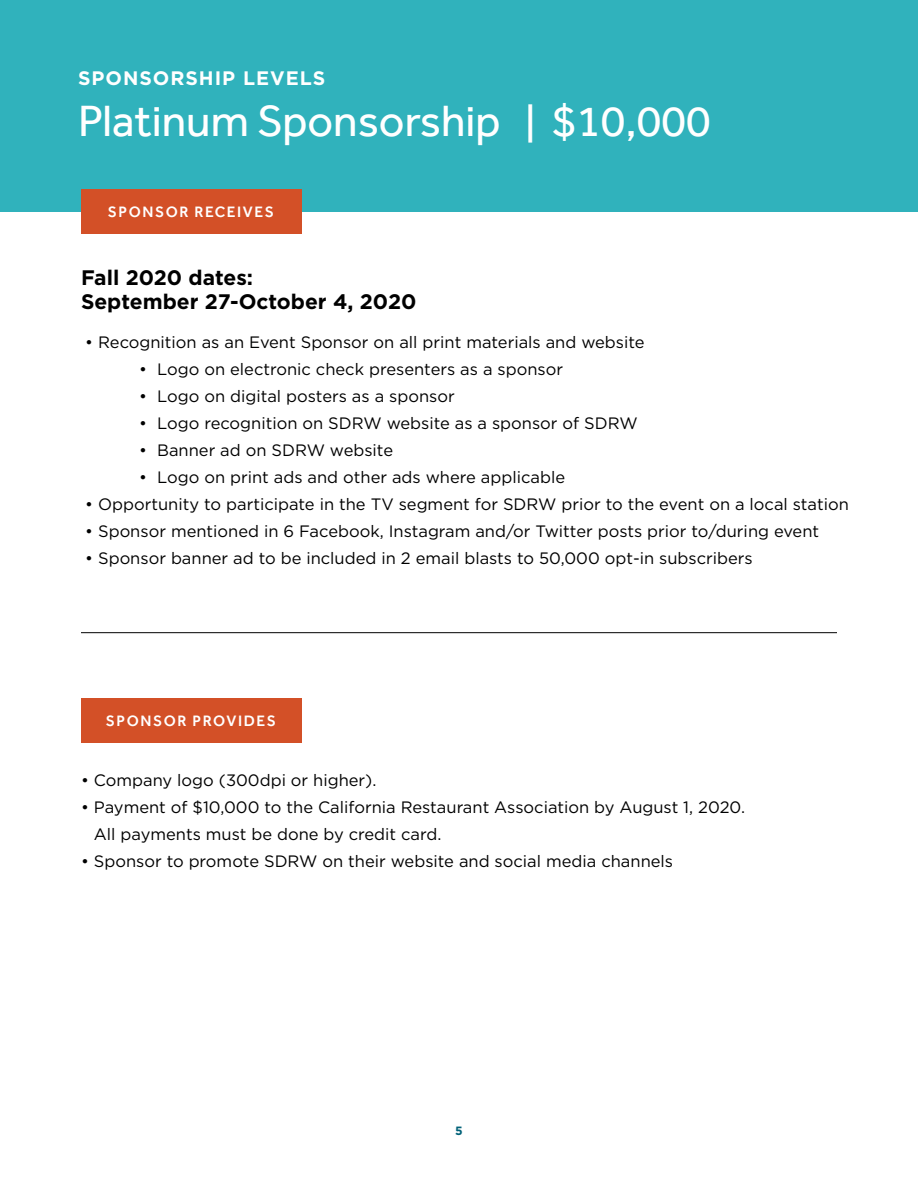
<style>
.page{position:relative;width:918px;height:1188px;background:#fff}
.page>*{position:absolute;margin:0;border:0;box-sizing:border-box;transform-origin:0 0}
.t1{font:45px "Effra";color:#fff}
.t2{font:700 21px/24px "Gotham";color:#000}
.t3{font:700 19.5px "Gotham";letter-spacing:.05em;color:#fff}
.t4{font:16.5px/27px "Gotham";color:#000101}
.t5{font:500 15.45px "Effra";letter-spacing:.1em;color:#fff}
.t6{font:700 12px "Gotham";color:#016178}
.s1{font-size:38.25px}
</style>
<div class="page">
<div style="left:0;top:0;width:918px;height:211px;background:#30b2bc"></div>
<hr style="left:81px;top:632px;width:756px;height:1px;background:#000">
<div style="left:81px;top:189px;width:220px;height:45px;background:#d35027"></div>
<div style="left:81px;top:698px;width:220px;height:45px;background:#d35027"></div>
<p class="t3" style="left:78px;top:65px;width:249px">SPONSORSHIP LEVELS</p>
<h1 class="t1" style="left:78px;top:94px;width:634px">Platinum Sponsorship <span class="s1">|</span> $10,000</h1>
<p class="t5" style="left:108px;top:203px;width:168px">SPONSOR RECEIVES</p>
<p class="t2" style="left:81px;top:265px;width:337px">Fall 2020 dates:<br>September 27-October 4, 2020</p>
<p class="t4" style="left:85px;top:328px;width:561px">• Recognition as an Event Sponsor on all print materials and website</p>
<p class="t4" style="left:139px;top:355px;width:425px">• Logo on electronic check presenters as a sponsor</p>
<p class="t4" style="left:139px;top:382px;width:317px">• Logo on digital posters as a sponsor</p>
<p class="t4" style="left:139px;top:409px;width:500px">• Logo recognition on SDRW website as a sponsor of SDRW</p>
<p class="t4" style="left:139px;top:436px;width:255px">• Banner ad on SDRW website</p>
<p class="t4" style="left:139px;top:463px;width:427px">• Logo on print ads and other ads where applicable</p>
<p class="t4" style="left:85px;top:490px;width:765px">• Opportunity to participate in the TV segment for SDRW prior to the event on a local station</p>
<p class="t4" style="left:85px;top:517px;width:735px">• Sponsor mentioned in 6 Facebook, Instagram and/or Twitter posts prior to/during event</p>
<p class="t4" style="left:85px;top:544px;width:669px">• Sponsor banner ad to be included in 2 email blasts to 50,000 opt-in subscribers</p>
<p class="t5" style="left:106px;top:712px;width:172px">SPONSOR PROVIDES</p>
<p class="t4" style="left:81px;top:766px;width:297px">• Company logo (300dpi or higher).</p>
<p class="t4" style="left:94px;top:793px;width:653px;text-indent:-13px">• Payment of $10,000 to the California Restaurant Association by August 1, 2020.<br>All payments must be done by credit card.</p>
<p class="t4" style="left:81px;top:847px;width:594px">• Sponsor to promote SDRW on their website and social media channels</p>
<p class="t6" style="left:455px;top:1123px;width:9px">5</p>
</div>
